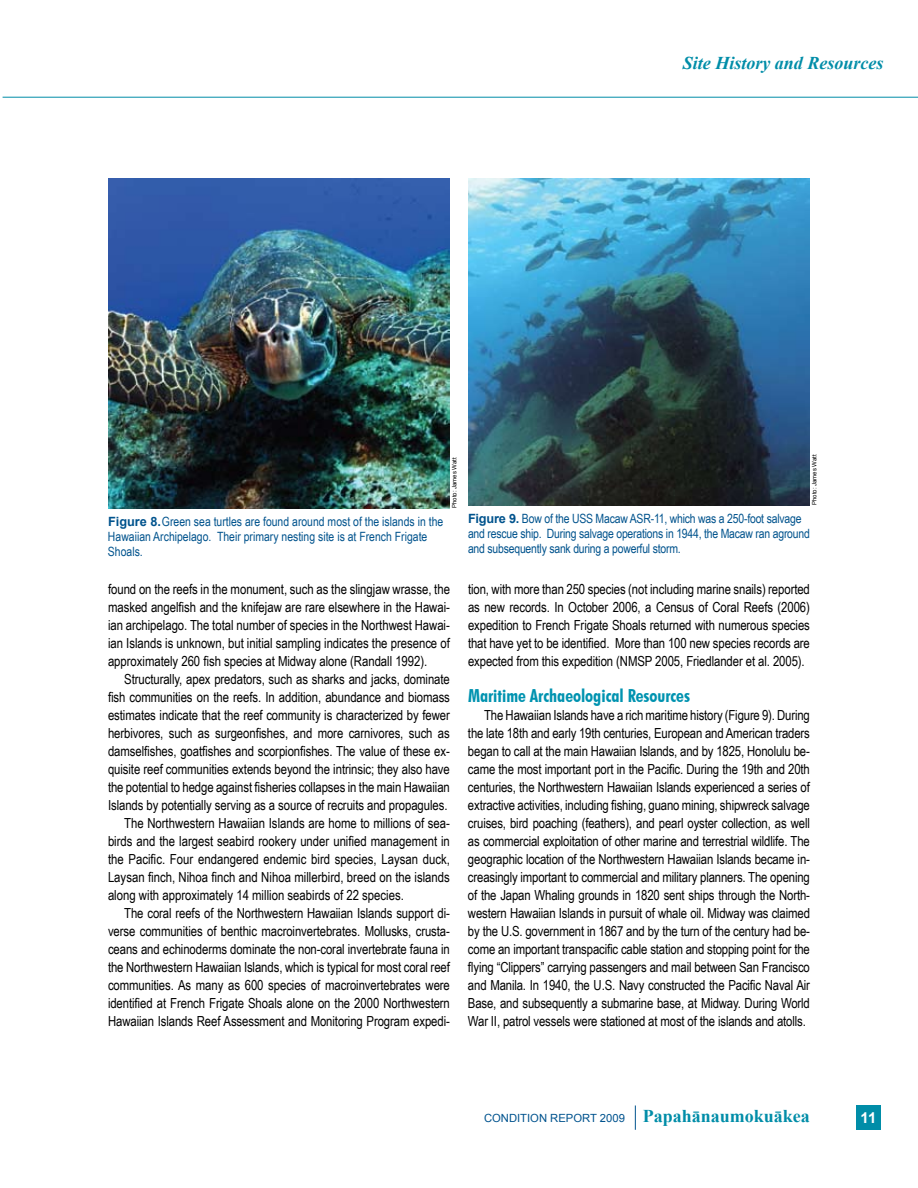
<style>
.page{position:relative;width:918px;height:1188px;background:#fff}
.page>*{position:absolute;margin:0;border:0;box-sizing:border-box;transform-origin:0 0}
.t1{font:700 condensed 18px "Futura BT";color:#0093b0}
.t2{font:italic 700 18px "Times New Roman";color:#008da8}
.t3{font:700 15px "Arial";color:#fff}
.t4{font:13.8px/18px "Arial Narrow";letter-spacing:-.005em;color:#000;text-align:justify}
.t5{font:12.75px/15px "Arial Narrow";letter-spacing:-.015em;color:#00538d}
.t6{font:11.25px "Arial";color:#00538e}
.t7{font:6px "Arial";color:#000}
.s1{font-family:"Arial";font-weight:700}
.s2{font-family:"Times New Roman";font-weight:700;font-size:18px;color:#008da8}
</style>
<div class="page">
<hr style="left:3px;top:97px;width:915px;height:1px;background:#008da8">
<div style="left:857px;top:1105px;width:24px;height:24px;background:#008da8"></div>
<svg style="left:635px;top:1106px;width:1px;height:24px"></svg>
<img style="left:108px;top:178px;width:342px;height:331px">
<img style="left:468px;top:178px;width:342px;height:328px">
<h1 class="t2" style="left:683px;top:50px;width:202px">Site History and Resources</h1>
<p class="t7" style="left:450px;top:508px;width:52px;rotate:-90deg">Photo: James Watt</p>
<p class="t7" style="left:810px;top:505px;width:52px;rotate:-90deg">Photo: James Watt</p>
<p class="t5" style="left:108px;top:513px;width:337px"><span class="s1">Figure 8.</span>Green sea turtles are found around most of the islands in the<br>Hawaiian Archipelago. Their primary nesting site is at French Frigate<br>Shoals.</p>
<p class="t5" style="left:468px;top:510px;width:343px"><span class="s1">Figure 9.</span> Bow of the USS Macaw ASR-11, which was a 250-foot salvage and rescue ship. During salvage operations in 1944, the Macaw ran aground and subsequently sank during a powerful storm.</p>
<p class="t4" style="left:108px;top:580px;width:344px">found on the reefs in the monument, such as the slingjaw wrasse, the masked angelfish and the knifejaw are rare elsewhere in the Hawai&shy;ian archipelago. The total number of species in the Northwest Hawai&shy;ian Islands is unknown, but initial sampling indicates the presence of approximately 260 fish species at Midway alone (Randall 1992).</p>
<p class="t4" style="left:124px;top:670px;width:327px">Structurally, apex predators, such as sharks and jacks, dominate</p>
<p class="t4" style="left:108px;top:688px;width:343px">fish communities on the reefs. In addition, abundance and biomass</p>
<p class="t4" style="left:108px;top:706px;width:343px">estimates indicate that the reef community is characterized by fewer</p>
<p class="t4" style="left:108px;top:724px;width:343px">herbivores, such as surgeonfishes, and more carnivores, such as</p>
<p class="t4" style="left:108px;top:742px;width:343px">damselfishes, goatfishes and scorpionfishes. The value of these ex-</p>
<p class="t4" style="left:108px;top:760px;width:343px">quisite reef communities extends beyond the intrinsic; they also have</p>
<p class="t4" style="left:108px;top:778px;width:343px">the potential to hedge against fisheries collapses in the main Hawaiian</p>
<p class="t4" style="left:108px;top:796px;width:341px">Islands by potentially serving as a source of recruits and propagules.</p>
<p class="t4" style="left:124px;top:814px;width:327px">The Northwestern Hawaiian Islands are home to millions of sea-</p>
<p class="t4" style="left:108px;top:832px;width:343px">birds and the largest seabird rookery under unified management in</p>
<p class="t4" style="left:108px;top:850px;width:343px">the Pacific. Four endangered endemic bird species, Laysan duck,</p>
<p class="t4" style="left:108px;top:868px;width:343px">Laysan finch, Nihoa finch and Nihoa millerbird, breed on the islands</p>
<p class="t4" style="left:108px;top:886px;width:297px">along with approximately 14 million seabirds of 22 species.</p>
<p class="t4" style="left:124px;top:904px;width:327px">The coral reefs of the Northwestern Hawaiian Islands support di-</p>
<p class="t4" style="left:108px;top:922px;width:343px">verse communities of benthic macroinvertebrates. Mollusks, crusta-</p>
<p class="t4" style="left:108px;top:940px;width:343px">ceans and echinoderms dominate the non-coral invertebrate fauna in</p>
<p class="t4" style="left:108px;top:958px;width:343px">the Northwestern Hawaiian Islands, which is typical for most coral reef</p>
<p class="t4" style="left:108px;top:976px;width:343px">communities. As many as 600 species of macroinvertebrates were</p>
<p class="t4" style="left:108px;top:994px;width:343px">identified at French Frigate Shoals alone on the 2000 Northwestern</p>
<p class="t4" style="left:108px;top:1012px;width:343px">Hawaiian Islands Reef Assessment and Monitoring Program expedi-</p>
<p class="t4" style="left:468px;top:580px;width:344px">tion, with more than 250 species (not including marine snails) reported as new records. In October 2006, a Census of Coral Reefs (2006) expedition to French Frigate Shoals returned with numerous species that have yet to be identified. More than 100 new species records are expected from this expedition (NMSP 2005, Friedlander et al. 2005).</p>
<h1 class="t1" style="left:468px;top:685px;width:224px">Maritime Archaeological Resources</h1>
<p class="t4" style="left:468px;top:706px;width:344px;text-indent:16px">The Hawaiian Islands have a rich maritime history (Figure 9). During the late 18th and early 19th centuries, European and American traders began to call at the main Hawaiian Islands, and by 1825, Honolulu be&shy;came the most important port in the Pacific. During the 19th and 20th centuries, the Northwestern Hawaiian Islands experienced a series of extractive activities, including fishing, guano mining, shipwreck salvage cruises, bird poaching (feathers), and pearl oyster collection, as well as commercial exploitation of other marine and terrestrial wildlife. The geographic location of the Northwestern Hawaiian Islands became in&shy;creasingly important to commercial and military planners. The opening of the Japan Whaling grounds in 1820 sent ships through the North&shy;western Hawaiian Islands in pursuit of whale oil. Midway was claimed by the U.S. government in 1867 and by the turn of the century had be&shy;come an important transpacific cable station and stopping point for the flying “Clippers” carrying passengers and mail between San Francisco and Manila. In 1940, the U.S. Navy constructed the Pacific Naval Air Base, and subsequently a submarine base, at Midway. During World War II, patrol vessels were stationed at most of the islands and atolls.</p>
<p class="t6" style="left:484px;top:1110px;width:327px">CONDITION REPORT 2009 <span class="s2">Papahānaumokuākea</span></p>
<p class="t3" style="left:861px;top:1107px;width:17px">11</p>
</div>
